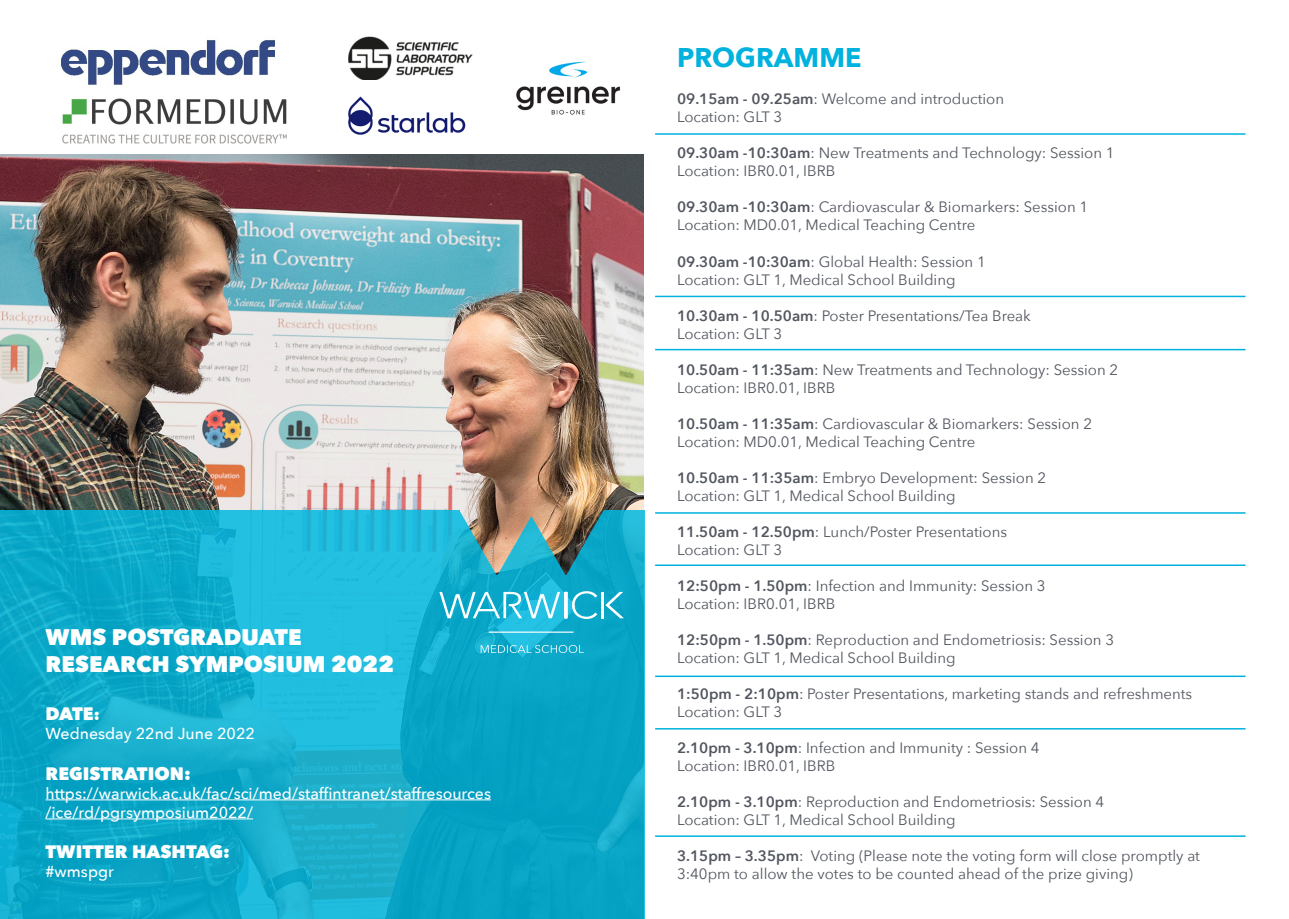
<style>
.page{position:relative;width:1289px;height:919px;background:#fff}
.page>*{position:absolute;margin:0;border:0;box-sizing:border-box;transform-origin:0 0}
.t1{font:700 27px "Avenir Next";color:#00b2dd}
.Paragraph_Style_1{font:800 22.5px/27px "Avenir Next";color:#fff}
.t2{font:800 18px "Avenir Next";color:#fff}
.t3{font:500 15.9px "Avenir Next";color:#fff}
.t4{font:15px "Avenir Next";color:#52565f}
.s1{font-size:15.9px}
.s2{font-weight:600}
</style>
<div class="page">
<img style="left:0;top:154px;width:643px;height:356px">
<hr style="left:655px;top:133px;width:590px;height:2px;background:#00b2dd">
<hr style="left:655px;top:296px;width:590px;height:1px;background:#00b2dd">
<hr style="left:655px;top:349px;width:590px;height:1px;background:#00b2dd">
<hr style="left:655px;top:512px;width:590px;height:1px;background:#00b2dd">
<hr style="left:655px;top:564px;width:590px;height:2px;background:#00b2dd">
<hr style="left:655px;top:675px;width:590px;height:2px;background:#00b2dd">
<hr style="left:655px;top:728px;width:590px;height:1px;background:#00b2dd">
<hr style="left:655px;top:835px;width:590px;height:1px;background:#00b2dd">
<svg style="left:0;top:510px;width:421px;height:408px;background:#12accd"></svg>
<img style="left:421px;top:510px;width:182px;height:65px">
<svg style="left:603px;top:510px;width:41px;height:65px;background:#13adcd"></svg>
<svg style="left:317px;top:575px;width:327px;height:343px;background:#0fa9ca"></svg>
<hr style="left:488px;top:631px;width:85px;height:1px;background:#fff">
<svg style="left:480px;top:645px;width:104px;height:8px"></svg>
<svg style="left:439px;top:591px;width:185px;height:28px"></svg>
<hr style="left:45px;top:799px;width:446px;height:1px;background:#fff">
<hr style="left:45px;top:818px;width:208px;height:1px;background:#fff">
<img style="left:61px;top:40px;width:214px;height:46px">
<img style="left:516px;top:61px;width:104px;height:54px">
<img style="left:348px;top:36px;width:125px;height:44px">
<img style="left:348px;top:96px;width:118px;height:39px">
<img style="left:62px;top:98px;width:225px;height:46px">
<p class="Paragraph_Style_1" style="left:45px;top:623px;width:350px">WMS POSTGRADUATE<br>RESEARCH SYMPOSIUM 2022</p>
<p class="t2" style="left:45px;top:702px;width:56px">DATE<span class="s1">:</span></p>
<p class="t3" style="left:45px;top:720px;width:211px">Wednesday 22nd June 2022</p>
<p class="t2" style="left:45px;top:762px;width:147px">REGISTRATION:</p>
<p class="t3" style="left:45px;top:779px;width:447px">https://warwick.ac.uk/fac/sci/med/staffintranet/staffresources</p>
<p class="t3" style="left:45px;top:798px;width:209px">/ice/rd/pgrsymposium2022/</p>
<p class="t2" style="left:45px;top:840px;width:186px">TWITTER HASHTAG:</p>
<p class="t3" style="left:45px;top:858px;width:70px">#wmspgr</p>
<p class="t1" style="left:677px;top:34px;width:186px">PROGRAMME</p>
<p class="t4" style="left:677px;top:86px;width:328px"><span class="s2">09.15am - 09.25am</span>: Welcome and introduction</p>
<p class="t4" style="left:677px;top:104px;width:107px">Location: GLT 3</p>
<p class="t4" style="left:677px;top:140px;width:439px"><span class="s2">09.30am -10:30am</span>: New Treatments and Technology: Session 1</p>
<p class="t4" style="left:677px;top:158px;width:160px">Location: IBR0.01, IBRB</p>
<p class="t4" style="left:677px;top:194px;width:413px"><span class="s2">09.30am -10:30am</span>: Cardiovascular &amp; Biomarkers: Session 1</p>
<p class="t4" style="left:677px;top:212px;width:300px">Location: MD0.01, Medical Teaching Centre</p>
<p class="t4" style="left:677px;top:248px;width:310px"><span class="s2">09.30am -10:30am</span>: Global Health: Session 1</p>
<p class="t4" style="left:677px;top:266px;width:280px">Location: GLT 1, Medical School Building</p>
<p class="t4" style="left:677px;top:302px;width:355px"><span class="s2">10.30am - 10.50am</span>: Poster Presentations/Tea Break</p>
<p class="t4" style="left:677px;top:320px;width:107px">Location: GLT 3</p>
<p class="t4" style="left:677px;top:356px;width:443px"><span class="s2">10.50am - 11:35am</span>: New Treatments and Technology: Session 2</p>
<p class="t4" style="left:677px;top:374px;width:160px">Location: IBR0.01, IBRB</p>
<p class="t4" style="left:677px;top:410px;width:416px"><span class="s2">10.50am - 11:35am</span>: Cardiovascular &amp; Biomarkers: Session 2</p>
<p class="t4" style="left:677px;top:428px;width:300px">Location: MD0.01, Medical Teaching Centre</p>
<p class="t4" style="left:677px;top:464px;width:370px"><span class="s2">10.50am - 11:35am</span>: Embryo Development: Session 2</p>
<p class="t4" style="left:677px;top:482px;width:280px">Location: GLT 1, Medical School Building</p>
<p class="t4" style="left:677px;top:518px;width:331px"><span class="s2">11.50am - 12.50pm</span>: Lunch/Poster Presentations</p>
<p class="t4" style="left:677px;top:536px;width:107px">Location: GLT 3</p>
<p class="t4" style="left:677px;top:572px;width:370px"><span class="s2">12:50pm - 1.50pm</span>: Infection and Immunity: Session 3</p>
<p class="t4" style="left:677px;top:590px;width:160px">Location: IBR0.01, IBRB</p>
<p class="t4" style="left:677px;top:626px;width:438px"><span class="s2">12:50pm - 1.50pm</span>: Reproduction and Endometriosis: Session 3</p>
<p class="t4" style="left:677px;top:644px;width:280px">Location: GLT 1, Medical School Building</p>
<p class="t4" style="left:677px;top:680px;width:516px"><span class="s2">1:50pm - 2:10pm</span>: Poster Presentations, marketing stands and refreshments</p>
<p class="t4" style="left:677px;top:698px;width:107px">Location: GLT 3</p>
<p class="t4" style="left:677px;top:734px;width:364px"><span class="s2">2.10pm - 3.10pm</span>: Infection and Immunity : Session 4</p>
<p class="t4" style="left:677px;top:752px;width:160px">Location: IBR0.01, IBRB</p>
<p class="t4" style="left:677px;top:788px;width:429px"><span class="s2">2.10pm - 3.10pm</span>: Reproduction and Endometriosis: Session 4</p>
<p class="t4" style="left:677px;top:806px;width:280px">Location: GLT 1, Medical School Building</p>
<p class="t4" style="left:677px;top:842px;width:524px"><span class="s2">3.15pm – 3.35pm</span>: Voting (Please note the voting form will close promptly at</p>
<p class="t4" style="left:677px;top:860px;width:457px">3:40pm to allow the votes to be counted ahead of the prize giving)</p>
</div>
